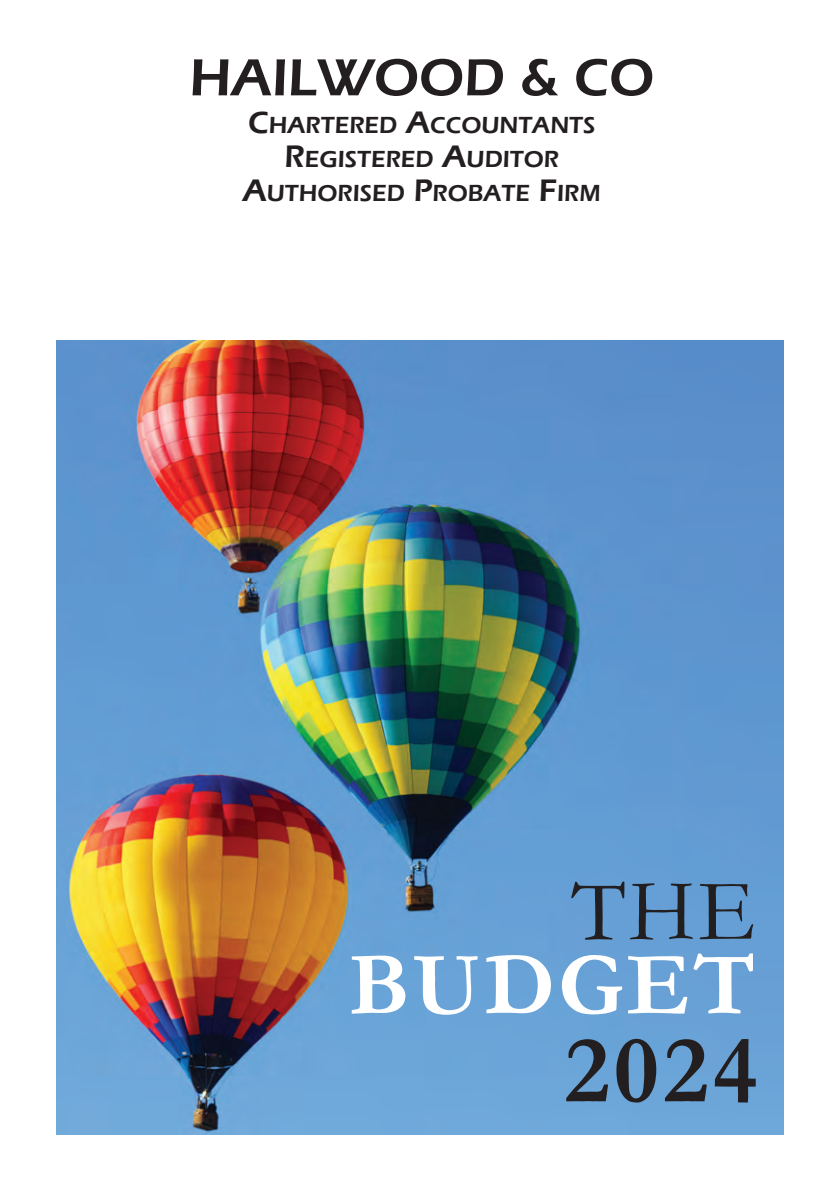
<style>
.page{position:relative;width:840px;height:1191px;background:#fff}
.page>*{position:absolute;margin:0;border:0;box-sizing:border-box;transform-origin:0 0}
.t1{font:700 96.8px "Garamond";color:#231f20}
.t2{font:700 90.6px "Garamond";letter-spacing:.03em;color:#fff}
.t3{font:87.8px "Garamond";color:#231f20}
.t4{font:600 54px "Eras ITC";color:#231f20}
.t5{font:600 24px/34px "Eras ITC";color:#231f20;text-align:center}
.s1{font-size:32px}
</style>
<div class="page">
<img style="left:57px;top:340px;width:725px;height:794px">
<h3 class="t4" style="left:189px;top:47px;width:466px">HAILWOOD &amp; CO</h3>
<p class="t5" style="left:243px;top:109px;width:359px"><span class="s1">C</span>HARTERED <span class="s1">A</span>CCOUNTANTS<br><span class="s1">R</span>EGISTERED <span class="s1">A</span>UDITOR<br><span class="s1">A</span>UTHORISED <span class="s1">P</span>ROBATE <span class="s1">F</span>IRM</p>
<h3 class="t3" style="left:571px;top:852px;width:185px">THE</h3>
<h2 class="t2" style="left:348px;top:923px;width:408px">BUDGET</h2>
<h1 class="t1" style="left:564px;top:1005px;width:195px">2024</h1>
</div>
